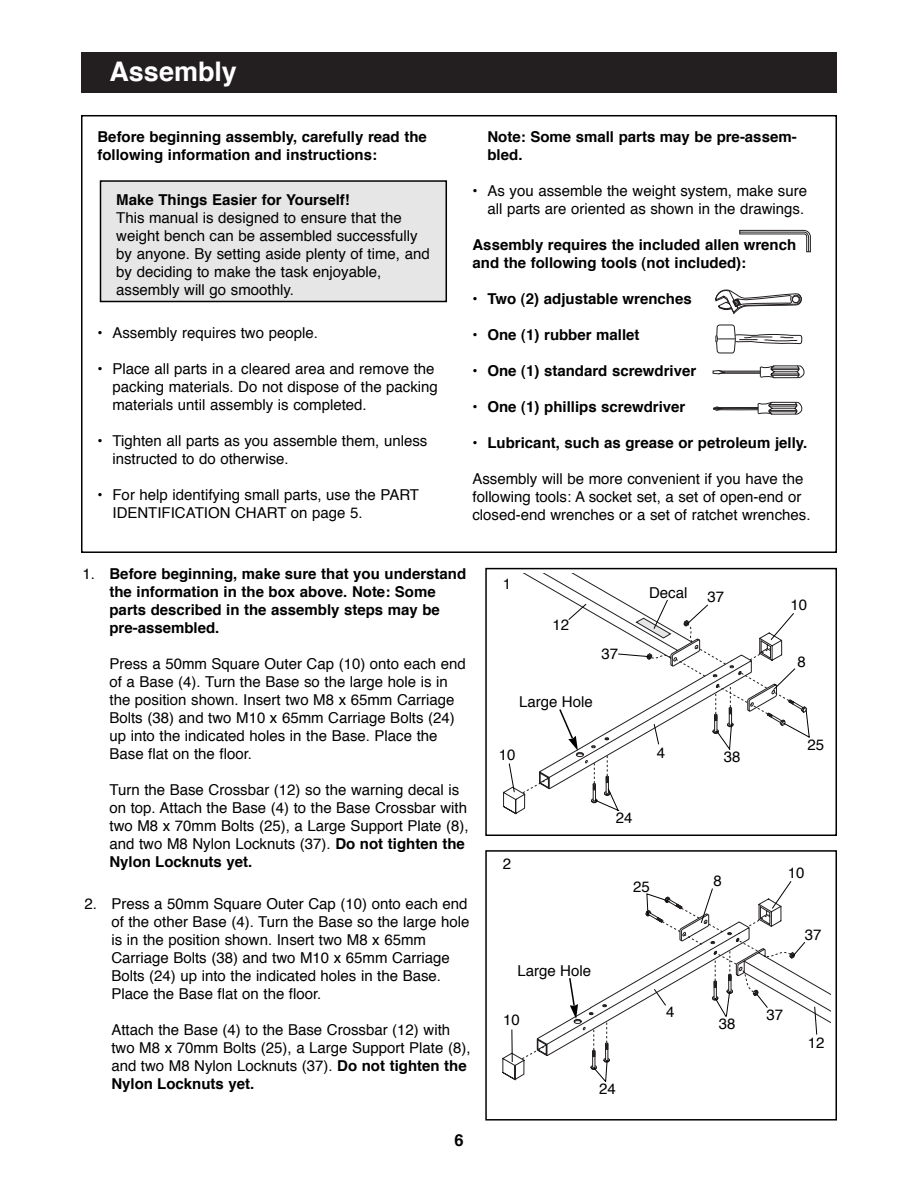
<style>
.page{position:relative;width:918px;height:1188px;background:#fff}
.page>*{position:absolute;margin:0;border:0;box-sizing:border-box;transform-origin:0 0}
.t1{font:700 27px "Helvetica";color:#fff}
.t2{font:700 16.5px "Helvetica";color:#000}
.t3{font:15px/18px "Helvetica";color:#000}
.t4{font:700 15px/18px "Helvetica";color:#000}
.s1{font-weight:700}
.s2{font-weight:400}
</style>
<div class="page">
<div style="left:485px;top:568px;width:352px;height:268px;border:2px solid #000"></div>
<div style="left:485px;top:850px;width:352px;height:271px;border:2px solid #000"></div>
<div style="left:81px;top:115px;width:756px;height:438px;border:2px solid #000"></div>
<svg style="left:715px;top:289px;width:87px;height:26px"></svg>
<svg style="left:739px;top:230px;width:72px;height:23px"></svg>
<svg style="left:715px;top:324px;width:87px;height:30px"></svg>
<svg style="left:713px;top:365px;width:92px;height:13px"></svg>
<svg style="left:713px;top:402px;width:90px;height:13px"></svg>
<div style="left:81px;top:52px;width:756px;height:41px;background:#231f20"></div>
<div style="left:101px;top:182px;width:345px;height:119px;background:#e6e6e6"></div>
<div style="left:100px;top:180px;width:347px;height:122px;border:2px solid #000"></div>
<svg style="left:503px;top:574px;width:307px;height:238px"></svg>
<svg style="left:511px;top:881px;width:320px;height:201px"></svg>
<h1 class="t1" style="left:110px;top:62px;width:129px">Assembly</h1>
<p class="t4" style="left:98px;top:130px;width:331px">Before beginning assembly, carefully read the following information and instructions:</p>
<p class="t4" style="left:116px;top:192px;width:235px">Make Things Easier for Yourself!</p>
<p class="t3" style="left:116px;top:210px;width:315px">This manual is designed to ensure that the weight bench can be assembled successfully by anyone. By setting aside plenty of time, and by deciding to make the task enjoyable, assembly will go smoothly.</p>
<p class="t3" style="left:98px;top:325px;width:222px"><span class="s1">•</span> Assembly requires two people.</p>
<p class="t3" style="left:112px;top:361px;width:327px;text-indent:-15px"><span class="s1">•</span> Place all parts in a cleared area and remove the packing materials. Do not dispose of the packing materials until assembly is completed.</p>
<p class="t3" style="left:112px;top:433px;width:316px;text-indent:-15px"><span class="s1">•</span> Tighten all parts as you assemble them, unless instructed to do otherwise.</p>
<p class="t3" style="left:112px;top:487px;width:308px;text-indent:-15px"><span class="s1">•</span> For help identifying small parts, use the PART<br>IDENTIFICATION CHART on page 5.</p>
<p class="t4" style="left:488px;top:130px;width:311px">Note: Some small parts may be pre-assem&shy;bled.</p>
<p class="t3" style="left:472px;top:184px;width:336px;text-align:right"><span class="s1">•</span> As you assemble the weight system, make sure all parts are oriented as shown in the drawings.</p>
<p class="t4" style="left:472px;top:238px;width:325px">Assembly requires the included allen wrench and the following tools (not included):</p>
<p class="t4" style="left:472px;top:292px;width:221px">• Two (2) adjustable wrenches</p>
<p class="t4" style="left:472px;top:328px;width:169px">• One (1) rubber mallet</p>
<p class="t4" style="left:472px;top:364px;width:225px">• One (1) standard screwdriver</p>
<p class="t4" style="left:472px;top:400px;width:214px">• One (1) phillips screwdriver</p>
<p class="t4" style="left:472px;top:436px;width:336px">• Lubricant, such as grease or petroleum jelly.</p>
<p class="t3" style="left:472px;top:472px;width:340px">Assembly will be more convenient if you have the following tools: A socket set, a set of open-end or closed-end wrenches or a set of ratchet wrenches.</p>
<p class="t4" style="left:110px;top:566px;width:358px;text-indent:-27px"><span class="s2">1.</span> Before beginning, make sure that you understand the information in the box above. Note: Some parts described in the assembly steps may be pre-assembled.</p>
<p class="t3" style="left:110px;top:656px;width:358px">Press a 50mm Square Outer Cap (10) onto each end of a Base (4). Turn the Base so the large hole is in the position shown. Insert two M8 x 65mm Carriage Bolts (38) and two M10 x 65mm Carriage Bolts (24) up into the indicated holes in the Base. Place the Base flat on the floor.</p>
<p class="t3" style="left:110px;top:782px;width:361px">Turn the Base Crossbar (12) so the warning decal is on top. Attach the Base (4) to the Base Crossbar with two M8 x 70mm Bolts (25), a Large Support Plate (8), and two M8 Nylon Locknuts (37). <span class="s1">Do not tighten the Nylon Locknuts yet.</span></p>
<p class="t3" style="left:111px;top:897px;width:360px;text-indent:-27px">2. Press a 50mm Square Outer Cap (10) onto each end of the other Base (4). Turn the Base so the large hole is in the position shown. Insert two M8 x 65mm Carriage Bolts (38) and two M10 x 65mm Carriage Bolts (24) up into the indicated holes in the Base.<br>Place the Base flat on the floor.</p>
<p class="t3" style="left:111px;top:1023px;width:361px">Attach the Base (4) to the Base Crossbar (12) with two M8 x 70mm Bolts (25), a Large Support Plate (8), and two M8 Nylon Locknuts (37). <span class="s1">Do not tighten the Nylon Locknuts yet.</span></p>
<p class="t2" style="left:454px;top:1134px;width:11px">6</p>
<p class="t3" style="left:503px;top:576px;width:10px">1</p>
<p class="t3" style="left:552px;top:618px;width:18px">12</p>
<p class="t3" style="left:602px;top:646px;width:18px">37</p>
<p class="t3" style="left:519px;top:695px;width:75px">Large Hole</p>
<p class="t3" style="left:499px;top:747px;width:18px">10</p>
<p class="t3" style="left:649px;top:585px;width:40px">Decal</p>
<p class="t3" style="left:708px;top:590px;width:18px">37</p>
<p class="t3" style="left:657px;top:745px;width:10px">4</p>
<p class="t3" style="left:724px;top:749px;width:18px">38</p>
<p class="t3" style="left:503px;top:856px;width:10px">2</p>
<p class="t3" style="left:616px;top:810px;width:18px">24</p>
<p class="t3" style="left:633px;top:879px;width:18px">25</p>
<p class="t3" style="left:714px;top:873px;width:10px">8</p>
<p class="t3" style="left:517px;top:963px;width:75px">Large Hole</p>
<p class="t3" style="left:790px;top:598px;width:18px">10</p>
<p class="t3" style="left:798px;top:654px;width:10px">8</p>
<p class="t3" style="left:807px;top:737px;width:18px">25</p>
<p class="t3" style="left:788px;top:865px;width:18px">10</p>
<p class="t3" style="left:805px;top:927px;width:18px">37</p>
<p class="t3" style="left:666px;top:1005px;width:10px">4</p>
<p class="t3" style="left:767px;top:1007px;width:18px">37</p>
<p class="t3" style="left:503px;top:1013px;width:18px">10</p>
<p class="t3" style="left:719px;top:1017px;width:18px">38</p>
<p class="t3" style="left:599px;top:1081px;width:18px">24</p>
<p class="t3" style="left:808px;top:1035px;width:18px">12</p>
</div>
